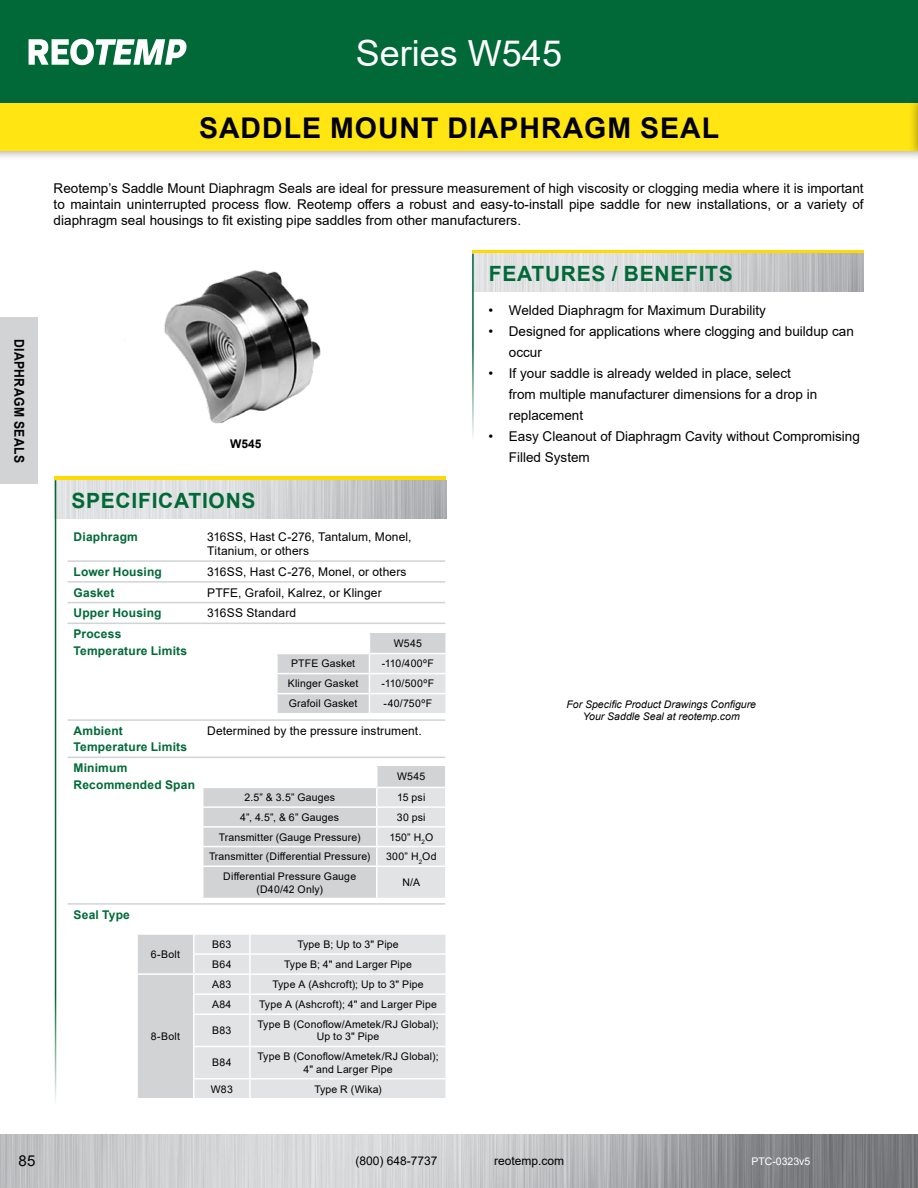
<style>
.page{position:relative;width:918px;height:1188px;background:#fff}
.page>*{position:absolute;margin:0;border:0;box-sizing:border-box;transform-origin:0 0}
.H1_Series{font:36px "Arial";color:#fff}
.H2_Product{font:700 28.5px "Arial";letter-spacing:.035em;color:#000}
.Feature_Ben_Spec_H1{font:700 21px "Arial";letter-spacing:.035em;color:#006937}
.t1{font:15px "Arial";color:#000}
.Product_Description{font:13.5px/21px "Arial";color:#000}
.t2{font:700 13.5px "Arial";letter-spacing:.035em;color:#000;scale:.9 1}
.Spec_Table_Body_Styl{font:12px/14.4px "Arial";letter-spacing:.01em;color:#000}
.Spec_H1{font:700 12px/16.5px "Arial";letter-spacing:.015em;color:#006937}
.Caption_Part{font:700 12px "Arial";color:#000}
.Spec_Body_Process_Bl{font:10.5px/12.6px "Arial";letter-spacing:.015em;color:#000;text-align:center}
.Italic_Subsection_Ti{font:italic 10.5px/12.6px "Arial";color:#000;text-align:center}
.t3{font:10.5px "Arial";color:#fff}
.Spec_Body_Process_Bl-2{font:10.5px "Arial";letter-spacing:.035em;color:#000}
</style>
<div class="page">
<div style="left:0;top:318px;width:38px;height:166px;background:#d1d3d4"></div>
<div style="left:0;top:93px;width:918px;height:68px;background:#000;opacity:.4"></div>
<div style="left:0;top:103px;width:918px;height:48px;background:#ffe512"></div>
<img style="left:0;top:1134px;width:918px;height:54px">
<div style="left:0;top:0;width:918px;height:103px;background:#006937"></div>
<svg style="left:29px;top:39px;width:158px;height:26px"></svg>
<div style="left:908px;top:93px;width:10px;height:68px;background:#000;opacity:.4"></div>
<hr style="left:917px;top:103px;width:1px;height:48px;background:#ffe512">
<div style="left:55px;top:477px;width:391px;height:8px;background:#ffda00"></div>
<img style="left:56px;top:480px;width:390px;height:38px">
<hr style="left:55px;top:480px;width:1px;height:625px;background:#006937">
<svg style="left:472px;top:250px;width:392px;height:4px;background:#f3d835"></svg>
<img style="left:474px;top:254px;width:390px;height:38px">
<hr style="left:472px;top:254px;width:2px;height:187px;background:#006937">
<hr style="left:68px;top:560px;width:133px;height:2px;background:#d1d3d4">
<hr style="left:201px;top:560px;width:244px;height:2px;background:#d1d3d4">
<hr style="left:68px;top:581px;width:133px;height:2px;background:#d1d3d4">
<hr style="left:201px;top:581px;width:244px;height:2px;background:#d1d3d4">
<hr style="left:68px;top:602px;width:133px;height:1px;background:#d1d3d4">
<hr style="left:201px;top:602px;width:244px;height:1px;background:#d1d3d4">
<hr style="left:68px;top:623px;width:133px;height:1px;background:#d1d3d4">
<hr style="left:201px;top:623px;width:244px;height:1px;background:#d1d3d4">
<hr style="left:68px;top:719px;width:133px;height:2px;background:#d1d3d4">
<hr style="left:201px;top:719px;width:244px;height:2px;background:#d1d3d4">
<hr style="left:68px;top:757px;width:133px;height:1px;background:#d1d3d4">
<hr style="left:201px;top:757px;width:244px;height:1px;background:#d1d3d4">
<hr style="left:68px;top:903px;width:133px;height:2px;background:#d1d3d4">
<hr style="left:201px;top:903px;width:244px;height:2px;background:#d1d3d4">
<svg style="left:277px;top:633px;width:169px;height:80px"></svg>
<svg style="left:137px;top:934px;width:309px;height:164px;background:#e0e1e2"></svg>
<hr style="left:193px;top:993px;width:57px;height:2px;background:#fff">
<hr style="left:250px;top:993px;width:197px;height:2px;background:#fff">
<hr style="left:193px;top:1013px;width:57px;height:2px;background:#fff">
<hr style="left:250px;top:1013px;width:197px;height:2px;background:#fff">
<hr style="left:193px;top:1046px;width:57px;height:1px;background:#fff">
<hr style="left:250px;top:1046px;width:197px;height:1px;background:#fff">
<hr style="left:193px;top:1078px;width:57px;height:1px;background:#fff">
<hr style="left:250px;top:1078px;width:197px;height:1px;background:#fff">
<div style="left:377px;top:765px;width:69px;height:22px;background:#d1d3d4"></div>
<hr style="left:376px;top:766px;width:2px;height:21px;background:#fff">
<hr style="left:445px;top:766px;width:2px;height:21px;background:#fff">
<svg style="left:203px;top:788px;width:242px;height:110px;background:#d8d9da"></svg>
<hr style="left:377px;top:806px;width:70px;height:2px;background:#fff">
<hr style="left:376px;top:765px;width:71px;height:1px;background:#fff">
<img style="left:164px;top:270px;width:157px;height:154px">
<p class="H1_Series" style="left:356px;top:29px;width:208px">Series W545</p>
<p class="H2_Product" style="left:199px;top:108px;width:522px">SADDLE MOUNT DIAPHRAGM SEAL</p>
<p class="Product_Description" style="left:54px;top:180px;width:811px;line-height:16.2px;text-align:justify">Reotemp’s Saddle Mount Diaphragm Seals are ideal for pressure measurement of high viscosity or clogging media where it is important to maintain uninterrupted process flow. Reotemp offers a robust and easy-to-install pipe saddle for new installations, or a variety of diaphragm seal housings to fit existing pipe saddles from other manufacturers.</p>
<p class="t2" style="left:29px;top:339px;width:140px;rotate:90deg">DIAPHRAGM SEALS</p>
<p class="Caption_Part" style="left:230px;top:436px;width:33px">W545</p>
<p class="Feature_Ben_Spec_H1" style="left:71px;top:486px;width:186px">SPECIFICATIONS</p>
<p class="Spec_H1" style="left:74px;top:528px;width:66px">Diaphragm</p>
<p class="Spec_Table_Body_Styl" style="left:207px;top:529px;width:206px">316SS, Hast C-276, Tantalum, Monel,<br>Titanium, or others</p>
<p class="Spec_H1" style="left:74px;top:564px;width:90px">Lower Housing</p>
<p class="Spec_Table_Body_Styl" style="left:207px;top:564px;width:201px">316SS, Hast C-276, Monel, or others</p>
<p class="Spec_H1" style="left:74px;top:584px;width:42px">Gasket</p>
<p class="Spec_Table_Body_Styl" style="left:207px;top:585px;width:176px">PTFE, Grafoil, Kalrez, or Klinger</p>
<p class="Spec_H1" style="left:74px;top:605px;width:89px">Upper Housing</p>
<p class="Spec_Table_Body_Styl" style="left:207px;top:606px;width:91px">316SS Standard</p>
<p class="Spec_H1" style="left:74px;top:626px;width:115px">Process<br>Temperature Limits</p>
<p class="Spec_Body_Process_Bl" style="left:394px;top:637px;width:30px">W545</p>
<p class="Spec_Body_Process_Bl" style="left:291px;top:657px;width:66px">PTFE Gasket</p>
<p class="Spec_Body_Process_Bl" style="left:382px;top:657px;width:54px">-110/400ºF</p>
<p class="Spec_Body_Process_Bl" style="left:288px;top:677px;width:72px">Klinger Gasket</p>
<p class="Spec_Body_Process_Bl-2" style="left:382px;top:677px;width:54px">-110/500ºF</p>
<p class="Spec_Body_Process_Bl" style="left:289px;top:697px;width:70px">Grafoil Gasket</p>
<p class="Spec_Body_Process_Bl" style="left:384px;top:697px;width:50px">-40/750ºF</p>
<p class="Spec_H1" style="left:74px;top:722px;width:115px">Ambient<br>Temperature Limits</p>
<p class="Spec_Table_Body_Styl" style="left:207px;top:723px;width:216px">Determined by the pressure instrument.</p>
<p class="Spec_H1" style="left:74px;top:760px;width:123px">Minimum<br>Recommended Span</p>
<p class="Spec_Body_Process_Bl" style="left:397px;top:770px;width:30px">W545</p>
<p class="Spec_H1" style="left:74px;top:906px;width:58px">Seal Type</p>
<p class="Spec_Body_Process_Bl" style="left:151px;top:948px;width:31px">6-Bolt</p>
<p class="Spec_Body_Process_Bl" style="left:151px;top:1030px;width:31px">8-Bolt</p>
<p class="Spec_Body_Process_Bl" style="left:244px;top:791px;width:92px">2.5” &amp; 3.5” Gauges</p>
<p class="Spec_Body_Process_Bl" style="left:397px;top:791px;width:30px">15 psi</p>
<p class="Spec_Body_Process_Bl" style="left:240px;top:811px;width:101px">4”, 4.5”, &amp; 6” Gauges</p>
<p class="Spec_Body_Process_Bl" style="left:397px;top:811px;width:30px">30 psi</p>
<p class="Spec_Body_Process_Bl" style="left:219px;top:830px;width:143px">Transmitter (Gauge Pressure)</p>
<p class="Spec_Body_Process_Bl" style="left:389px;top:830px;width:45px">150” H<sub>2</sub>O</p>
<p class="Spec_Body_Process_Bl" style="left:209px;top:850px;width:163px">Transmitter (Differential Pressure)</p>
<p class="Spec_Body_Process_Bl" style="left:386px;top:850px;width:52px">300” H<sub>2</sub>Od</p>
<p class="Spec_Body_Process_Bl" style="left:223px;top:870px;width:134px">Differential Pressure Gauge (D40/42 Only)</p>
<p class="Spec_Body_Process_Bl" style="left:402px;top:876px;width:19px">N/A</p>
<p class="Spec_Body_Process_Bl" style="left:212px;top:938px;width:21px">B63</p>
<p class="Spec_Body_Process_Bl" style="left:297px;top:938px;width:103px">Type B; Up to 3" Pipe</p>
<p class="Spec_Body_Process_Bl" style="left:212px;top:958px;width:21px">B64</p>
<p class="Spec_Body_Process_Bl" style="left:284px;top:958px;width:129px">Type B; 4" and Larger Pipe</p>
<p class="Spec_Body_Process_Bl" style="left:212px;top:978px;width:21px">A83</p>
<p class="Spec_Body_Process_Bl" style="left:272px;top:978px;width:153px">Type A (Ashcroft); Up to 3" Pipe</p>
<p class="Spec_Body_Process_Bl" style="left:212px;top:998px;width:21px">A84</p>
<p class="Spec_Body_Process_Bl" style="left:259px;top:998px;width:179px">Type A (Ashcroft); 4" and Larger Pipe</p>
<p class="Spec_Body_Process_Bl" style="left:212px;top:1024px;width:21px">B83</p>
<p class="Spec_Body_Process_Bl" style="left:258px;top:1018px;width:183px">Type B (Conoflow/Ametek/RJ Global);<br>Up to 3" Pipe</p>
<p class="Spec_Body_Process_Bl" style="left:212px;top:1056px;width:21px">B84</p>
<p class="Spec_Body_Process_Bl" style="left:258px;top:1050px;width:183px">Type B (Conoflow/Ametek/RJ Global);<br>4" and Larger Pipe</p>
<p class="Spec_Body_Process_Bl" style="left:211px;top:1083px;width:24px">W83</p>
<p class="Spec_Body_Process_Bl" style="left:314px;top:1083px;width:69px">Type R (Wika)</p>
<p class="Feature_Ben_Spec_H1" style="left:489px;top:259px;width:245px">FEATURES / BENEFITS</p>
<p class="Product_Description" style="left:489px;top:299px;width:279px">• Welded Diaphragm for Maximum Durability</p>
<p class="Product_Description" style="left:509px;top:320px;width:347px;text-indent:-20px">• Designed for applications where clogging and buildup can occur</p>
<p class="Product_Description" style="left:509px;top:362px;width:310px;text-indent:-20px">• If your saddle is already welded in place, select from multiple manufacturer dimensions for a drop in replacement</p>
<p class="Product_Description" style="left:509px;top:425px;width:353px;text-indent:-20px">• Easy Cleanout of Diaphragm Cavity without Compromising<br>Filled System</p>
<p class="Italic_Subsection_Ti" style="left:566px;top:698px;width:191px">For Specific Product Drawings Configure<br>Your Saddle Seal at reotemp.com</p>
<p class="t1" style="left:19px;top:1151px;width:18px">85</p>
<p class="Spec_Table_Body_Styl" style="left:355px;top:1154px;width:84px">(800) 648-7737</p>
<p class="Spec_Table_Body_Styl" style="left:494px;top:1154px;width:72px">reotemp.com</p>
<p class="t3" style="left:751px;top:1154px;width:60px">PTC-0323v5</p>
</div>
